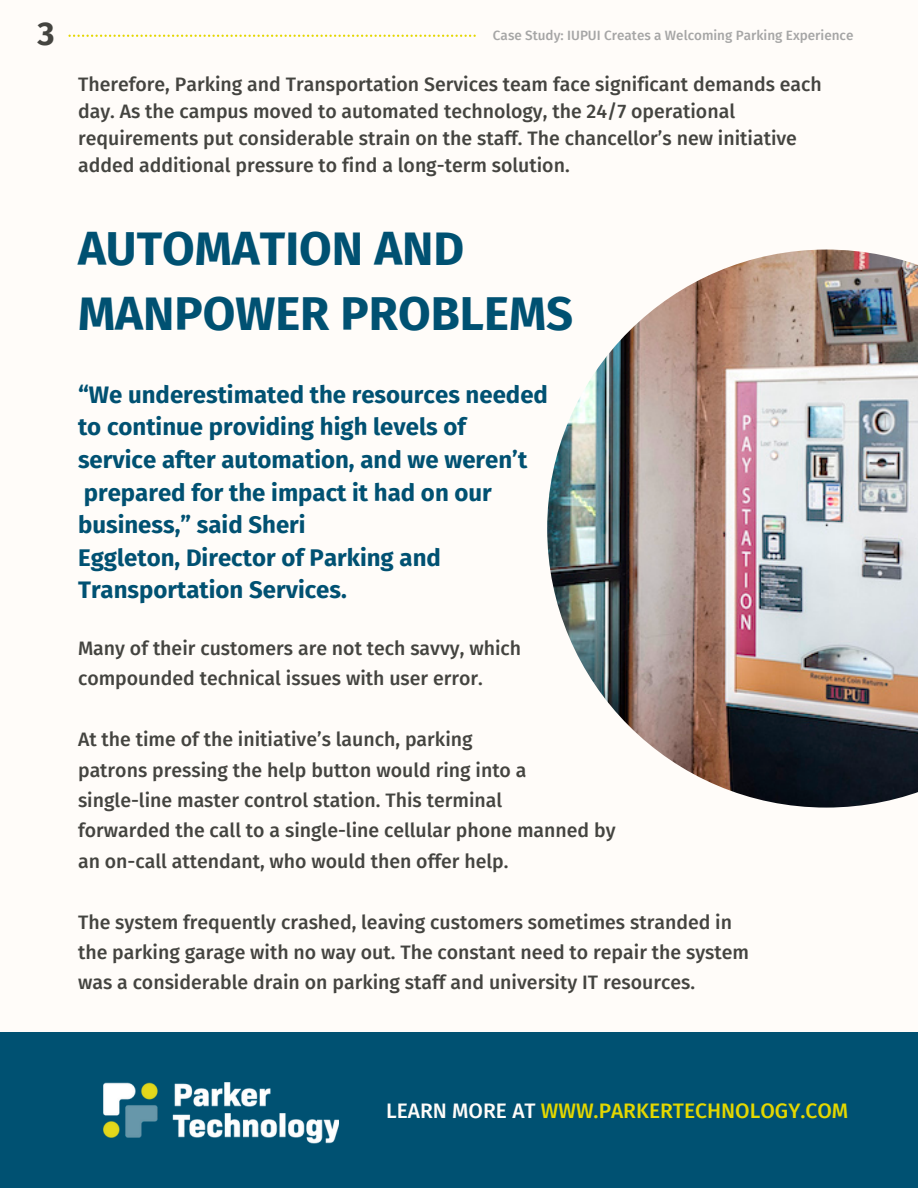
<style>
.page{position:relative;width:918px;height:1188px;background:#fffcf9}
.page>*{position:absolute;margin:0;border:0;box-sizing:border-box;transform-origin:0 0}
.t1{font:700 47.25px/65.2px "Fira Sans";color:#005172}
.t2{font:700 33px "Fira Sans";color:#444440}
.t3{font:700 24px/32.7px "Fira Sans";color:#005172}
.t4{font:500 21px "Fira Sans";color:#e4d700}
.t5{font:500 19.5px/30.3px "Fira Sans";color:#444440}
.t6{font:500 13.5px "Fira Sans";color:#a6a6a6}
.s1{color:#fffcf9}
</style>
<div class="page">
<div style="left:0;top:1032px;width:918px;height:156px;background:#005172"></div>
<img style="left:547px;top:250px;width:371px;height:558px">
<svg style="left:68px;top:35px;width:408px;height:2px"></svg>
<img style="left:103px;top:1082px;width:236px;height:62px">
<h2 class="t2" style="left:37px;top:14px;width:19px">3</h2>
<p class="t6" style="left:493px;top:28px;width:362px">Case Study: IUPUI Creates a Welcoming Parking Experience</p>
<p class="t5" style="left:78px;top:71px;width:745px;line-height:27px">Therefore, Parking and Transportation Services team face significant demands each day. As the campus moved to automated technology, the 24/7 operational requirements put considerable strain on the staff. The chancellor’s new initiative added additional pressure to find a long-term solution.</p>
<h1 class="t1" style="left:78px;top:216px;width:497px">AUTOMATION AND<br>MANPOWER PROBLEMS</h1>
<p class="t3" style="left:78px;top:378px;width:471px">“We underestimated the resources needed to continue providing high levels of service after automation, and we weren’t prepared for the impact it had on our business,” said Sheri<br>Eggleton, Director of Parking and Transportation Services.</p>
<p class="t5" style="left:78px;top:633px;width:445px">Many of their customers are not tech savvy, which compounded technical issues with user error.</p>
<p class="t5" style="left:78px;top:725px;width:539px">At the time of the initiative’s launch, parking<br>patrons pressing the help button would ring into a single-line master control station. This terminal<br>forwarded the call to a single-line cellular phone manned by an on-call attendant, who would then offer help.</p>
<p class="t5" style="left:78px;top:907px;width:673px">The system frequently crashed, leaving customers sometimes stranded in the parking garage with no way out. The constant need to repair the system was a considerable drain on parking staff and university IT resources.</p>
<p class="t4" style="left:386px;top:1098px;width:464px"><span class="s1">LEARN MORE AT</span> WWW.PARKERTECHNOLOGY.COM</p>
</div>
